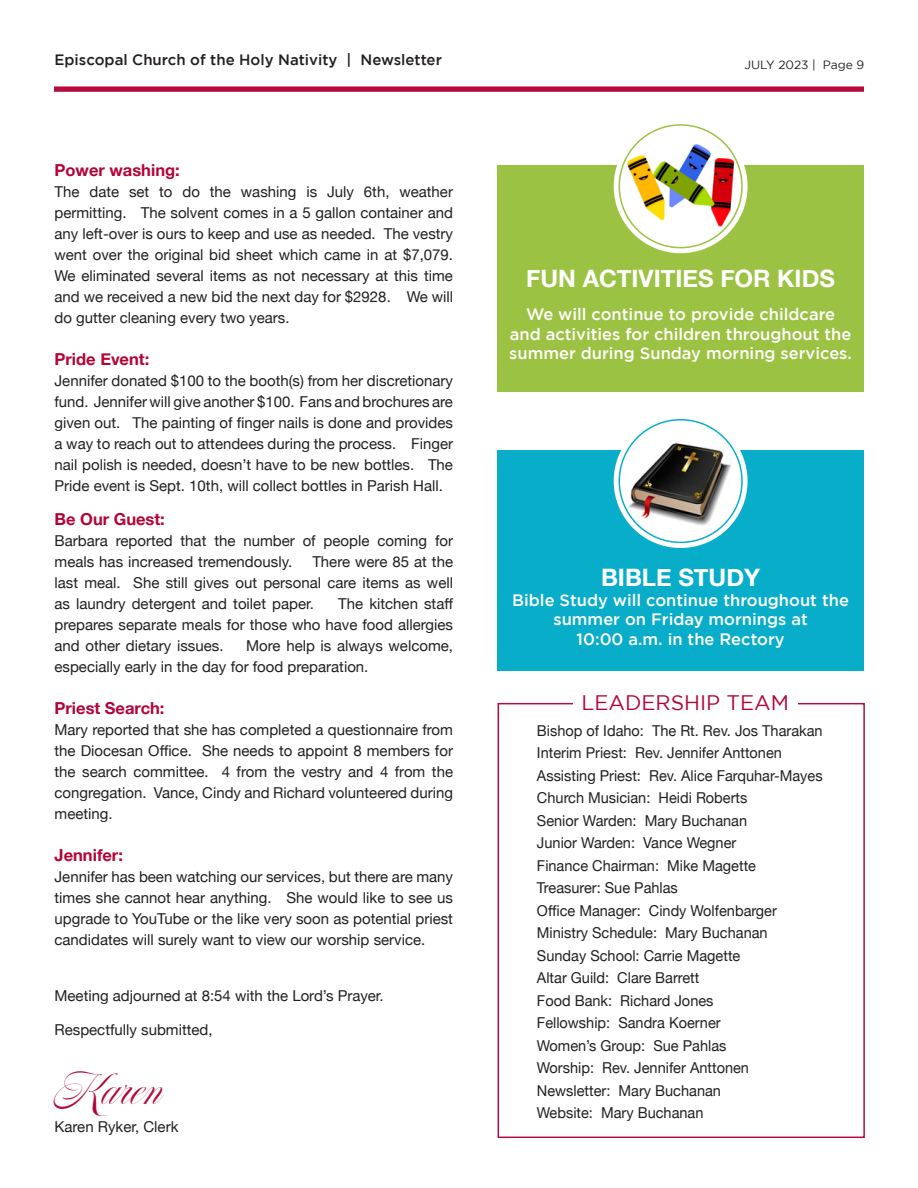
<style>
.page{position:relative;width:918px;height:1188px;background:#fff}
.page>*{position:absolute;margin:0;border:0;box-sizing:border-box;transform-origin:0 0}
.t1{font:46.5px "Nautica";color:#b30437}
.t2{font:700 24px "Helvetica Neue";color:#fff}
.t3{font:21px "Gotham";color:#b30437}
.t4{font:500 16.5px/19.8px "Gotham";color:#fff;text-align:center}
.t5{font:700 16.5px "Helvetica Neue";color:#b30437}
.t6{font:15px/21px "Helvetica Neue";color:#231f20;text-align:justify}
.t7{font:500 15px "Gotham";color:#231f20}
.t8{font:12px "Gotham";color:#231f20}
</style>
<div class="page">
<svg style="left:54px;top:86px;width:810px;height:6px;background:#bd2652"></svg>
<div style="left:498px;top:703px;width:367px;height:435px;border:2px solid #b30437"></div>
<div style="left:573px;top:694px;width:225px;height:19px;background:#fff"></div>
<div style="left:498px;top:165px;width:366px;height:227px;background:#98c13c"></div>
<img style="left:620px;top:127px;width:118px;height:118px">
<div style="left:614px;top:119px;width:134px;height:134px;border:6px solid #fff;border-radius:50%"></div>
<div style="left:619px;top:124px;width:124px;height:124px;border:2px solid #98c13c;border-radius:50%"></div>
<div style="left:498px;top:451px;width:366px;height:220px;background:#08adc9"></div>
<svg style="left:617px;top:417px;width:128px;height:128px;fill:#fff"></svg>
<img style="left:626px;top:434px;width:108px;height:96px">
<div style="left:614px;top:414px;width:134px;height:134px;border:6px solid #fff;border-radius:50%"></div>
<div style="left:619px;top:419px;width:124px;height:124px;border:2px solid #00abc8;border-radius:50%"></div>
<p class="t7" style="left:55px;top:51px;width:389px">Episcopal Church of the Holy Nativity | Newsletter</p>
<p class="t8" style="left:745px;top:58px;width:121px">JULY 2023 | Page 9</p>
<p class="t5" style="left:55px;top:157px;width:127px">Power washing:</p>
<p class="t6" style="left:55px;top:182px;width:400px">The date set to do the washing is July 6th, weather permitting. The solvent comes in a 5 gallon container and any left-over is ours to keep and use as needed. The vestry went over the original bid sheet which came in at $7,079.<br>We eliminated several items as not necessary at this time and we received a new bid the next day for $2928. We will do gutter cleaning every two years.</p>
<p class="t5" style="left:55px;top:346px;width:96px">Pride Event:</p>
<p class="t6" style="left:55px;top:371px;width:400px">Jennifer donated $100 to the booth(s) from her discretionary fund. Jennifer will give another $100. Fans and brochures are given out. The painting of finger nails is done and provides a way to reach out to attendees during the process. Finger nail polish is needed, doesn’t have to be new bottles. The Pride event is Sept. 10th, will collect bottles in Parish Hall.</p>
<p class="t5" style="left:55px;top:506px;width:112px">Be Our Guest:</p>
<p class="t6" style="left:55px;top:531px;width:400px">Barbara reported that the number of people coming for meals has increased tremendously.</p>
<p class="t6" style="left:55px;top:552px;width:400px;text-indent:258px">There were 85 at the last meal. She still gives out personal care items as well as laundry detergent and toilet paper.</p>
<p class="t6" style="left:55px;top:594px;width:400px;text-indent:284px">The kitchen staff prepares separate meals for those who have food allergies and other dietary issues.</p>
<p class="t6" style="left:55px;top:636px;width:400px;text-indent:192px">More help is always welcome, especially early in the day for food preparation.</p>
<p class="t5" style="left:55px;top:695px;width:112px">Priest Search:</p>
<p class="t6" style="left:55px;top:720px;width:400px">Mary reported that she has completed a questionnaire from the Diocesan Office. She needs to appoint 8 members for the search committee. 4 from the vestry and 4 from the congregation. Vance, Cindy and Richard volunteered during meeting.</p>
<p class="t5" style="left:55px;top:842px;width:70px">Jennifer:</p>
<p class="t6" style="left:55px;top:867px;width:400px">Jennifer has been watching our services, but there are many times she cannot hear anything. She would like to see us upgrade to YouTube or the like very soon as potential priest candidates will surely want to view our worship service.</p>
<p class="t6" style="left:55px;top:986px;width:331px">Meeting adjourned at 8:54 with the Lord’s Prayer.</p>
<p class="t6" style="left:55px;top:1020px;width:160px">Respectfully submitted,</p>
<p class="t1" style="left:55px;top:1061px;width:111px">Karen</p>
<p class="t6" style="left:55px;top:1117px;width:125px">Karen Ryker, Clerk</p>
<p class="t2" style="left:526px;top:259px;width:310px">FUN ACTIVITIES FOR KIDS</p>
<p class="t4" style="left:509px;top:304px;width:344px">We will continue to provide childcare and activities for children throughout the summer during Sunday morning services.</p>
<p class="t2" style="left:601px;top:558px;width:161px">BIBLE STUDY</p>
<p class="t4" style="left:512px;top:590px;width:338px">Bible Study will continue throughout the summer on Friday mornings at</p>
<p class="t4" style="left:577px;top:629px;width:210px">10:00 a.m. in the Rectory</p>
<p class="t3" style="left:581px;top:691px;width:209px">LEADERSHIP TEAM</p>
<p class="t6" style="left:537px;top:721px;width:287px">Bishop of Idaho: The Rt. Rev. Jos Tharakan</p>
<p class="t6" style="left:537px;top:743px;width:246px">Interim Priest: Rev. Jennifer Anttonen</p>
<p class="t6" style="left:537px;top:766px;width:287px">Assisting Priest: Rev. Alice Farquhar-Mayes</p>
<p class="t6" style="left:537px;top:788px;width:212px">Church Musician: Heidi Roberts</p>
<p class="t6" style="left:537px;top:811px;width:212px">Senior Warden: Mary Buchanan</p>
<p class="t6" style="left:537px;top:833px;width:201px">Junior Warden: Vance Wegner</p>
<p class="t6" style="left:537px;top:856px;width:221px">Finance Chairman: Mike Magette</p>
<p class="t6" style="left:537px;top:878px;width:142px">Treasurer: Sue Pahlas</p>
<p class="t6" style="left:537px;top:901px;width:241px">Office Manager: Cindy Wolfenbarger</p>
<p class="t6" style="left:537px;top:923px;width:232px">Ministry Schedule: Mary Buchanan</p>
<p class="t6" style="left:537px;top:946px;width:205px">Sunday School: Carrie Magette</p>
<p class="t6" style="left:537px;top:968px;width:164px">Altar Guild: Clare Barrett</p>
<p class="t6" style="left:537px;top:991px;width:178px">Food Bank: Richard Jones</p>
<p class="t6" style="left:537px;top:1013px;width:185px">Fellowship: Sandra Koerner</p>
<p class="t6" style="left:537px;top:1036px;width:191px">Women’s Group: Sue Pahlas</p>
<p class="t6" style="left:537px;top:1058px;width:214px">Worship: Rev. Jennifer Anttonen</p>
<p class="t6" style="left:537px;top:1081px;width:186px">Newsletter: Mary Buchanan</p>
<p class="t6" style="left:537px;top:1103px;width:168px">Website: Mary Buchanan</p>
</div>
